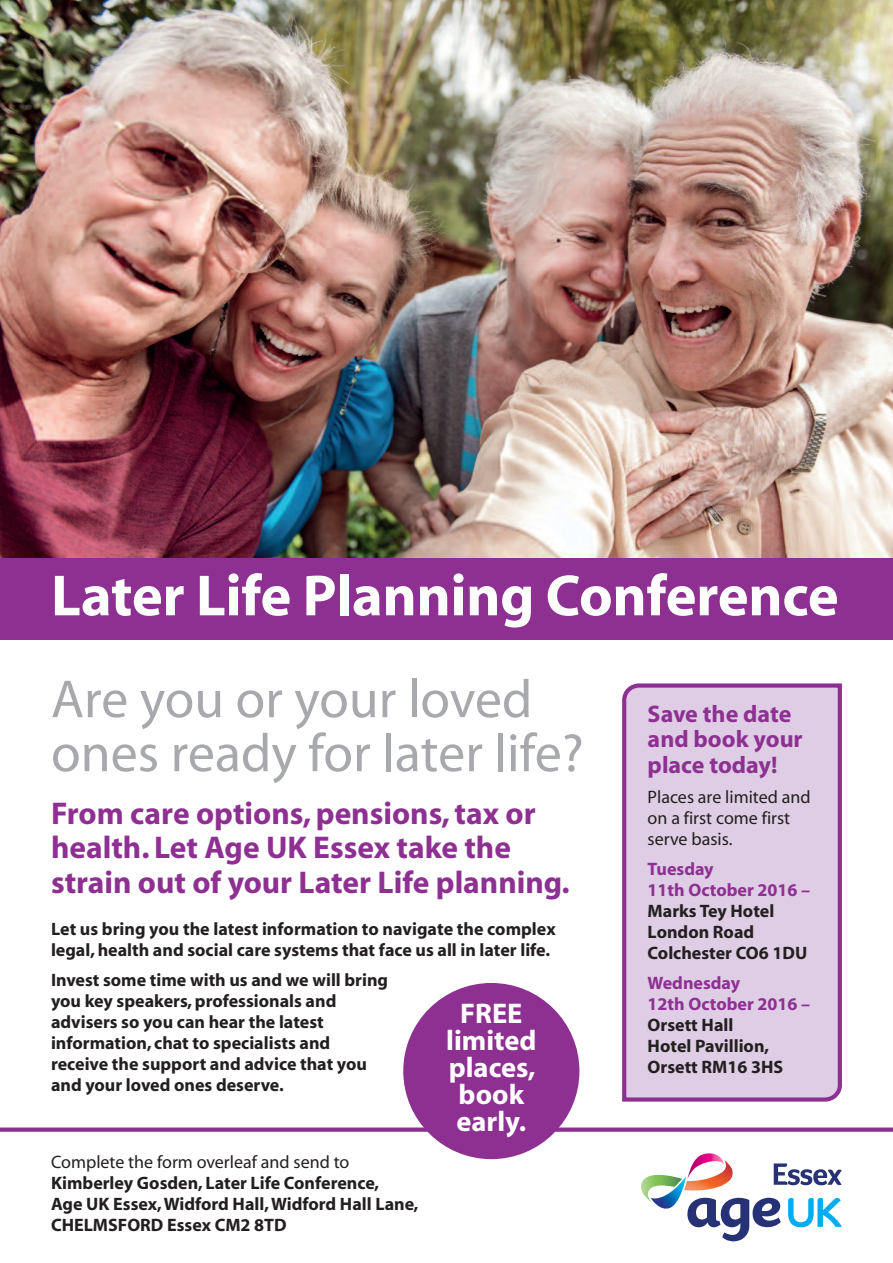
<style>
.page{position:relative;width:893px;height:1263px;background:#fff}
.page>*{position:absolute;margin:0;border:0;box-sizing:border-box;transform-origin:0 0}
.t1{font:700 58.5px "Myriad";letter-spacing:-.005em;color:#fff}
.t2{font:54px/54px "Myriad";color:#a8a9ad}
.t3{font:700 31.5px/34.5px "Myriad";color:#8d3092}
.t4{font:700 28.5px/27px "Myriad";color:#fff;text-align:center}
.t5{font:700 24px/25.5px "Myriad";color:#8d3092}
.t6{font:700 18px/21px "Myriad";color:#231f20}
.t7{font:18px/21px "Myriad";color:#231f20}
.t8{font:700 18px/21px "Myriad";color:#8d3092}
</style>
<div class="page">
<img style="left:0;top:0;width:893px;height:559px">
<svg style="left:641px;top:1153px;width:201px;height:89px"></svg>
<div style="left:0;top:559px;width:893px;height:81px;background:#8d3092"></div>
<svg style="left:622px;top:683px;width:220px;height:418px;background:#d6bedc"></svg>
<div style="left:0;top:1127px;width:893px;height:5px;background:#8d3092"></div>
<div style="left:403px;top:983px;width:176px;height:176px;background:#8d3092;border-radius:50%"></div>
<h1 class="t1" style="left:51px;top:574px;width:789px">Later Life Planning Conference</h1>
<h2 class="t2" style="left:51px;top:677px;width:534px">Are you or your loved ones ready for later life?</h2>
<h3 class="t3" style="left:51px;top:798px;width:520px">From care options, pensions, tax or health. Let Age UK Essex take the strain out of your Later Life planning.</h3>
<p class="t6" style="left:51px;top:920px;width:506px">Let us bring you the latest information to navigate the complex legal, health and social care systems that face us all in later life.</p>
<p class="t6" style="left:51px;top:971px;width:339px">Invest some time with us and we will bring you key speakers, professionals and advisers so you can hear the latest information, chat to specialists and receive the support and advice that you and your loved ones deserve.</p>
<h3 class="t4" style="left:446px;top:1002px;width:92px">FREE limited places, book early.</h3>
<p class="t7" style="left:51px;top:1153px;width:300px">Complete the form overleaf and send to</p>
<p class="t6" style="left:51px;top:1174px;width:369px">Kimberley Gosden, Later Life Conference,<br>Age UK Essex, Widford Hall, Widford Hall Lane,<br>CHELMSFORD Essex CM2 8TD</p>
<h3 class="t5" style="left:648px;top:703px;width:157px">Save the date and book your place today!</h3>
<p class="t7" style="left:648px;top:788px;width:164px">Places are limited and on a first come first serve basis.</p>
<p class="t8" style="left:648px;top:860px;width:164px">Tuesday<br>11th October 2016 –</p>
<p class="t6" style="left:648px;top:902px;width:161px">Marks Tey Hotel<br>London Road<br>Colchester CO6 1DU</p>
<p class="t8" style="left:648px;top:974px;width:164px">Wednesday<br>12th October 2016 –</p>
<p class="t6" style="left:648px;top:1016px;width:137px">Orsett Hall<br>Hotel Pavillion,<br>Orsett RM16 3HS</p>
</div>
